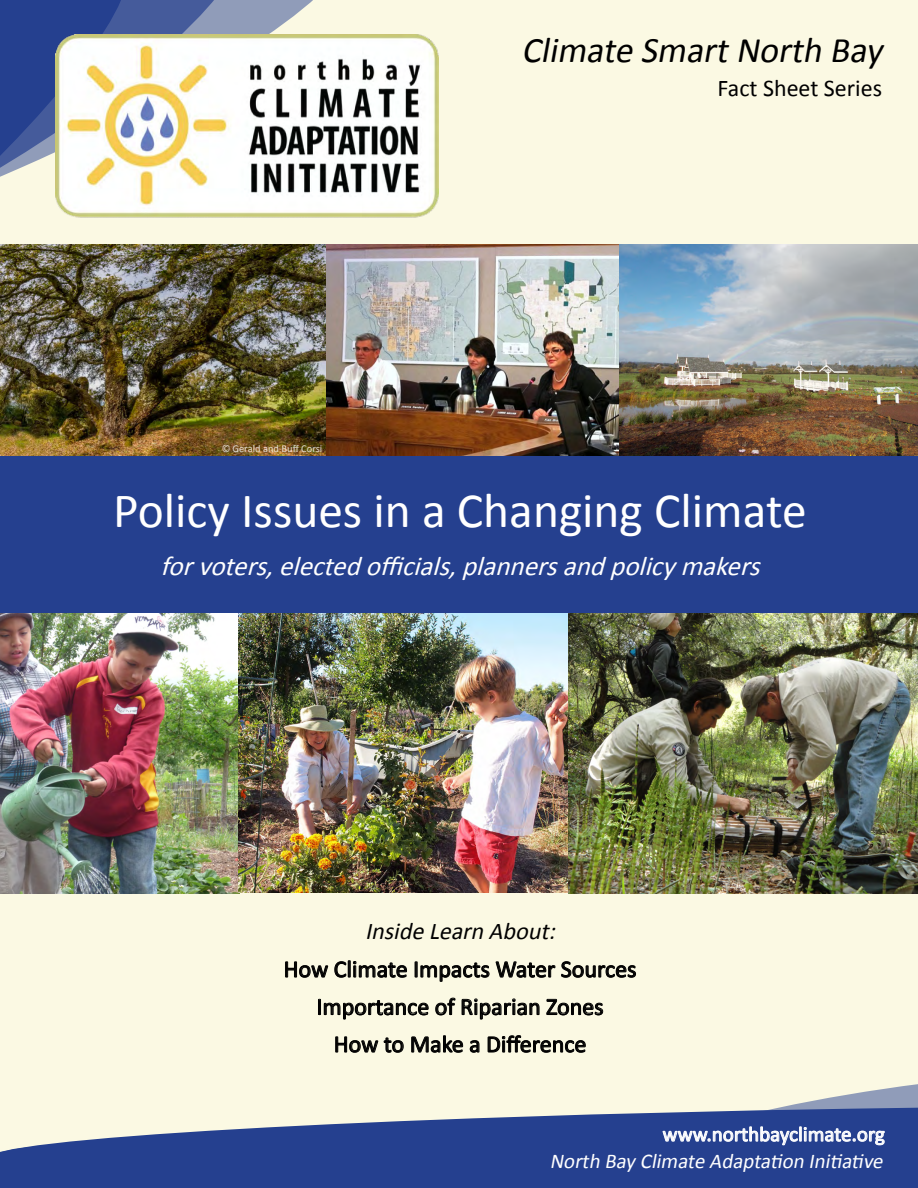
<style>
.page{position:relative;width:918px;height:1188px;background:#fbf9e3}
.page>*{position:absolute;margin:0;border:0;box-sizing:border-box;transform-origin:0 0}
.t1{font:49.5px "Calibri";color:#fff}
.t2{font:italic 36px "Calibri";color:#000}
.t3{font:italic 27px "Calibri";color:#fff}
.t4{font:24px/37.5px "Calibri";color:#000;text-align:center}
.t5{font:italic 24px "Calibri";color:#000}
.t6{font:italic 21px "Calibri";color:#fff}
.t7{font:21px "Calibri";color:#fff}
.t8{font:10.5px "Calibri";color:#fff}
</style>
<div class="page">
<svg style="left:267px;top:0;width:96px;height:35px"></svg>
<svg style="left:49px;top:1114px;width:530px;height:73px;fill:#25408f"></svg>
<div style="left:0;top:1144px;width:95px;height:44px;background:#25408f"></div>
<svg style="left:579px;top:1084px;width:339px;height:104px;fill:#25408f"></svg>
<svg style="left:662px;top:1126px;width:223px;height:23px;background:#556aa7"></svg>
<svg style="left:0;top:0;width:267px;height:177px;background:#4a609c"></svg>
<div style="left:0;top:456px;width:918px;height:157px;background:#25408f"></div>
<svg style="left:285px;top:960px;width:122px;height:18px"></svg>
<svg style="left:414px;top:961px;width:222px;height:21px"></svg>
<svg style="left:318px;top:998px;width:111px;height:22px"></svg>
<svg style="left:435px;top:997px;width:105px;height:23px"></svg>
<svg style="left:546px;top:998px;width:58px;height:18px"></svg>
<svg style="left:335px;top:1036px;width:69px;height:17px"></svg>
<svg style="left:411px;top:1035px;width:69px;height:18px"></svg>
<svg style="left:487px;top:1035px;width:99px;height:18px"></svg>
<img style="left:0;top:613px;width:918px;height:280px">
<img style="left:0;top:244px;width:327px;height:212px">
<img style="left:55px;top:35px;width:384px;height:183px">
<img style="left:327px;top:244px;width:591px;height:212px">
<h2 class="t2" style="left:521px;top:27px;width:370px">Climate SmartNorth Bay</h2>
<p class="t8" style="left:221px;top:442px;width:103px">© Gerald and Buff Corsi</p>
<p class="t4" style="left:718px;top:69px;width:166px">Fact Sheet Series</p>
<h1 class="t1" style="left:113px;top:479px;width:695px">Policy Issues in a Changing Climate</h1>
<p class="t3" style="left:161px;top:549px;width:609px">forvoters,electedofficials,plannersandpolicymakers</p>
<p class="t5" style="left:365px;top:916px;width:198px">InsideLearn About:</p>
<p class="t4" style="left:284px;top:950px;width:354px">How Climate Impacts Water Sources<br>Importance of Riparian Zones<br>How to Make a Difference</p>
<p class="t7" style="left:663px;top:1121px;width:224px">www.northbayclimate.org</p>
<p class="t6" style="left:550px;top:1148px;width:339px">North Bay Climate Adaptation Initiative</p>
</div>
